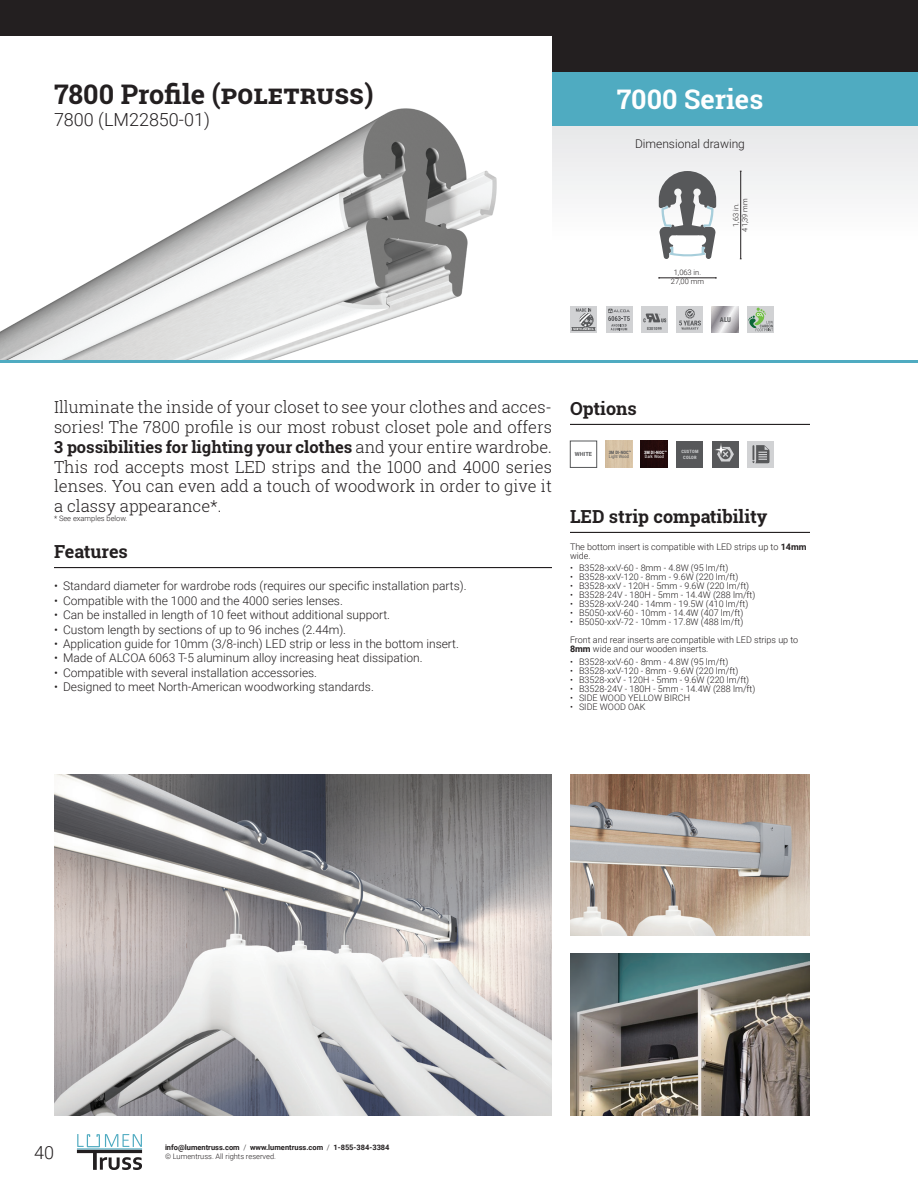
<style>
.page{position:relative;width:918px;height:1188px;background:#fff}
.page>*{position:absolute;margin:0;border:0;box-sizing:border-box;transform-origin:0 0}
.t1{font:700 27px "Roboto Slab";color:#231f20}
.t2{font:700 27px "Roboto Slab";color:#fff}
.t3{font:700 18px "Roboto Slab";color:#231f20}
.t4{font:300 18px "Roboto";color:#231f20}
.t5{font:300 16.5px/19.8px "Roboto Slab";color:#231f20;text-align:justify}
.t6{font:300 12px "Roboto";color:#231f20}
.t7{font:300 9px/9px "Roboto";color:#231f20}
.t8{font:700 7.5px/9px "Roboto";color:#231f20}
.t9{font:300 7.5px/9px "Roboto";color:#231f20;text-align:center}
.t10{font:700 6.75px "Roboto Condensed";color:#57585a}
.t11{font:700 5.7px "Roboto";color:#57585a}
.t12{font:700 4.5px/5.4px "Roboto Condensed";letter-spacing:.05em;color:#d1d2d4;text-align:center}
.t13{font:700 4.5px "Roboto Condensed";color:#fff}
.t14{font:700 4.5px "Roboto Condensed";color:#57585a}
.t15{font:4.5px "Roboto Condensed";color:#57585a}
.t16{font:4.5px "Roboto Condensed";color:#fff}
.t17{font:700 4.2px "Roboto Condensed";color:#57585a}
.s1{font-weight:700}
.s2{font-weight:300}
</style>
<div class="page">
<div style="left:0;top:0;width:918px;height:36px;background:#231f20"></div>
<div style="left:552px;top:0;width:366px;height:72px;background:#231f20"></div>
<div style="left:552px;top:126px;width:366px;height:234px;background:linear-gradient(to bottom,#ededee,#fff)"></div>
<div style="left:552px;top:72px;width:366px;height:54px;background:#4fabc1"></div>
<hr style="left:0;top:360px;width:918px;height:3px;background:#4fabc1">
<svg style="left:77px;top:1134px;width:65px;height:36px"></svg>
<img style="left:0;top:108px;width:497px;height:252px">
<hr style="left:54px;top:567px;width:498px;height:1px;background:#231f20">
<hr style="left:570px;top:424px;width:240px;height:1px;background:#231f20">
<hr style="left:570px;top:532px;width:240px;height:1px;background:#231f20">
<img style="left:54px;top:774px;width:498px;height:342px">
<img style="left:570px;top:774px;width:240px;height:162px">
<img style="left:570px;top:954px;width:240px;height:162px">
<div style="left:570px;top:441px;width:27px;height:27px;border:1px solid #57585a"></div>
<hr style="left:740px;top:171px;width:1px;height:88px;background:#231f20">
<hr style="left:659px;top:278px;width:57px;height:1px;background:#231f20">
<svg style="left:659px;top:171px;width:57px;height:88px"></svg>
<div style="left:747px;top:441px;width:27px;height:27px;background:#d1d2d4"></div>
<svg style="left:753px;top:445px;width:16px;height:18px"></svg>
<div style="left:712px;top:441px;width:27px;height:27px;background:#57585a"></div>
<svg style="left:714px;top:443px;width:20px;height:19px"></svg>
<div style="left:676px;top:441px;width:28px;height:27px;background:#57585a"></div>
<div style="left:641px;top:306px;width:27px;height:27px;background:#d1d2d4"></div>
<svg style="left:643px;top:313px;width:24px;height:9px"></svg>
<div style="left:676px;top:306px;width:28px;height:27px;background:#d1d2d4"></div>
<svg style="left:679px;top:309px;width:22px;height:21px"></svg>
<div style="left:606px;top:306px;width:27px;height:27px;background:#d1d2d4"></div>
<svg style="left:608px;top:309px;width:22px;height:21px"></svg>
<svg style="left:712px;top:306px;width:27px;height:27px"></svg>
<div style="left:747px;top:306px;width:27px;height:27px;background:#d1d2d4"></div>
<svg style="left:748px;top:308px;width:25px;height:23px"></svg>
<div style="left:570px;top:306px;width:27px;height:27px;background:#d1d2d4"></div>
<svg style="left:571px;top:308px;width:25px;height:23px"></svg>
<img style="left:641px;top:441px;width:27px;height:27px">
<img style="left:605px;top:441px;width:27px;height:27px">
<h1 class="t1" style="left:54px;top:76px;width:321px">7800 Profile (poletruss)</h1>
<h2 class="t4" style="left:54px;top:107px;width:157px">7800 (LM22850-01)</h2>
<h1 class="t2" style="left:617px;top:81px;width:148px">7000 Series</h1>
<h3 class="t6" style="left:635px;top:136px;width:111px">Dimensional drawing</h3>
<p class="t9" style="left:671px;top:268px;width:35px">1,063 in.<br>27,00 mm</p>
<p class="t17" style="left:647px;top:325px;width:16px">E301099</p>
<p class="t9" style="left:731px;top:232px;width:35px;rotate:-90deg">1,63 in.<br>41,39 mm</p>
<p class="t10" style="left:720px;top:315px;width:13px">ALU</p>
<p class="t5" style="left:54px;top:397px;width:500px">Illuminate the inside of your closet to see your clothes and acces&shy;sories! The 7800 profile is our most robust closet pole and offers <span class="s1">3 possibilities for lighting your clothes</span> and your entire wardrobe.<br>This rod accepts most LED strips and the 1000 and 4000 series lenses. You can even add a touch of woodwork in order to give it a classy appearance*.</p>
<p class="t9" style="left:54px;top:514px;width:75px">* See examples below.</p>
<h2 class="t3" style="left:54px;top:539px;width:75px">Features</h2>
<h3 class="t6" style="left:54px;top:578px;width:414px">• Standard diameter for wardrobe rods (requires our specific installation parts).</h3>
<h3 class="t6" style="left:54px;top:592px;width:290px">• Compatible with the 1000 and the 4000 series lenses.</h3>
<h3 class="t6" style="left:54px;top:607px;width:338px">• Can be installed in length of 10 feet without additional support.</h3>
<h3 class="t6" style="left:54px;top:621px;width:294px">• Custom length by sections of up to 96 inches (2.44m).</h3>
<h3 class="t6" style="left:54px;top:635px;width:407px">• Application guide for 10mm (3/8-inch) LED strip or less in the bottom insert.</h3>
<h3 class="t6" style="left:54px;top:650px;width:370px">• Made of ALCOA 6063 T-5 aluminum alloy increasing heat dissipation.</h3>
<h3 class="t6" style="left:54px;top:664px;width:265px">• Compatible with several installation accessories.</h3>
<h3 class="t6" style="left:54px;top:679px;width:321px">• Designed to meet North-American woodworking standards.</h3>
<h2 class="t3" style="left:570px;top:396px;width:68px">Options</h2>
<p class="t11" style="left:575px;top:450px;width:19px">WHITE</p>
<p class="t14" style="left:609px;top:449px;width:24px">3M DI-NOC™</p>
<p class="t15" style="left:609px;top:453px;width:22px">Light Wood</p>
<p class="t13" style="left:644px;top:449px;width:24px">3M DI-NOC™</p>
<p class="t16" style="left:645px;top:453px;width:21px">Dark Wood</p>
<p class="t12" style="left:681px;top:449px;width:19px">CUSTOM<br>COLOR</p>
<h2 class="t3" style="left:570px;top:504px;width:199px">LED strip compatibility</h2>
<p class="t7" style="left:570px;top:542px;width:238px">The bottom insert is compatible with LED strips up to <span class="s1">14mm </span>wide.</p>
<p class="t7" style="left:570px;top:563px;width:160px">• B3528-xxV-60 - 8mm - 4.8W (95 lm/ft)</p>
<p class="t7" style="left:570px;top:572px;width:170px">• B3528-xxV-120 - 8mm - 9.6W (220 lm/ft)</p>
<p class="t7" style="left:570px;top:581px;width:181px">• B3528-xxV - 120H - 5mm - 9.6W (220 lm/ft)</p>
<p class="t7" style="left:570px;top:590px;width:187px">• B3528-24V - 180H - 5mm - 14.4W (288 lm/ft)</p>
<p class="t7" style="left:570px;top:599px;width:180px">• B3528-xxV-240 - 14mm - 19.5W (410 lm/ft)</p>
<p class="t7" style="left:570px;top:608px;width:175px">• B5050-xxV-60 - 10mm - 14.4W (407 lm/ft)</p>
<p class="t7" style="left:570px;top:613px;width:230px;line-height:18px">• B5050-xxV-72 - 10mm - 17.8W (488 lm/ft)<br>Front and rear inserts are compatible with LED strips up to</p>
<p class="t7" style="left:570px;top:644px;width:140px"><span class="s1">8mm</span> wide and our wooden inserts.</p>
<p class="t7" style="left:570px;top:657px;width:160px">• B3528-xxV-60 - 8mm - 4.8W (95 lm/ft)</p>
<p class="t7" style="left:570px;top:666px;width:170px">• B3528-xxV-120 - 8mm - 9.6W (220 lm/ft)</p>
<p class="t7" style="left:570px;top:675px;width:181px">• B3528-xxV - 120H - 5mm - 9.6W (220 lm/ft)</p>
<p class="t7" style="left:570px;top:684px;width:187px">• B3528-24V - 180H - 5mm - 14.4W (288 lm/ft)</p>
<p class="t7" style="left:570px;top:693px;width:122px">• SIDE WOOD YELLOW BIRCH</p>
<p class="t7" style="left:570px;top:702px;width:77px">• SIDE WOOD OAK</p>
<h2 class="t4" style="left:34px;top:1140px;width:21px">40</h2>
<p class="t8" style="left:165px;top:1143px;width:226px">info@lumentruss.com <span class="s2">/</span> www.lumentruss.com <span class="s2">/</span> 1-855-384-3384 <span class="s2">© Lumentruss. All rights reserved.</span></p>
</div>
